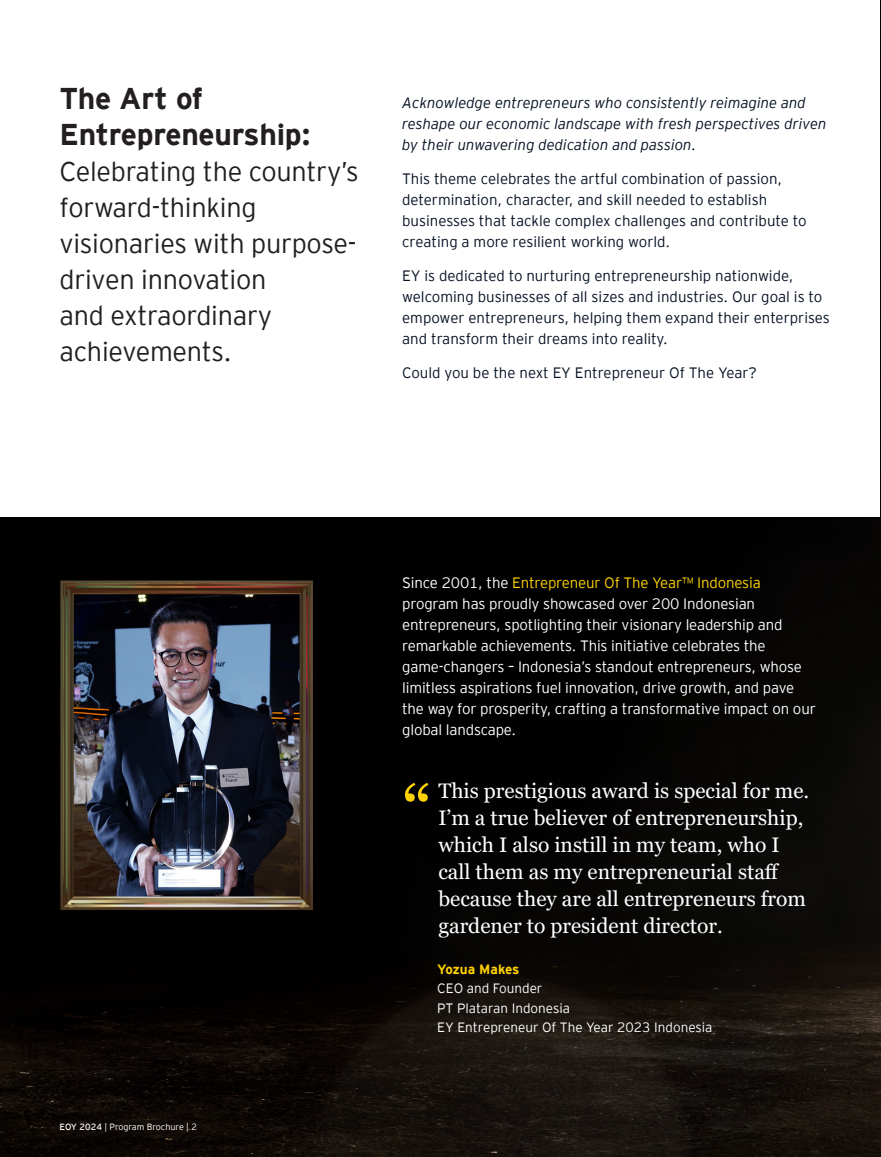
<style>
.page{position:relative;width:881px;height:1157px;background:#fff}
.page>*{position:absolute;margin:0;border:0;box-sizing:border-box;transform-origin:0 0}
.t1{font:72px "Georgia";color:#fed105}
.t2{font:700 30px/36px "EY Interstate";letter-spacing:-.01em;color:#231f20}
.t3{font:300 27px/36px "EY Interstate";letter-spacing:-.01em;color:#231f20}
.t4{font:21px/27px "Georgia Pro";color:#fff}
.t5{font:300 15px/21px "EY Interstate";color:#071224}
.t6{font:300 15px/21px "EY Interstate";letter-spacing:-.01em;color:#fff}
.t7{font:italic 300 15px/21px "EY Interstate";color:#071224}
.t8{font:300 13.5px "EY Interstate";color:#fff}
.t9{font:700 13.5px "EY Interstate";letter-spacing:-.01em;color:#fed105}
.t10{font:300 9px "EY Interstate";color:#fff}
.s1{font-weight:400}
.s2{color:#fed105}
</style>
<div class="page">
<img style="left:0;top:517px;width:880px;height:640px">
<img style="left:45px;top:576px;width:281px;height:382px">
<p class="t2" style="left:60px;top:79px;width:252px">The Art of<br>Entrepreneurship:</p>
<p class="t3" style="left:60px;top:152px;width:301px">Celebrating the country’s forward-thinking visionaries with purpose&shy;driven innovation<br>and extraordinary achievements.</p>
<p class="t7" style="left:402px;top:92px;width:425px">Acknowledge entrepreneurs who consistently reimagine and reshape our economic landscape with fresh perspectives driven by their unwavering dedication and passion.</p>
<p class="t5" style="left:402px;top:167px;width:406px">This theme celebrates the artful combination of passion, determination, character, and skill needed to establish businesses that tackle complex challenges and contribute to creating a more resilient working world.</p>
<p class="t5" style="left:402px;top:264px;width:429px">EY is dedicated to nurturing entrepreneurship nationwide, welcoming businesses of all sizes and industries. Our goal is to empower entrepreneurs, helping them expand their enterprises and transform their dreams into reality.</p>
<p class="t5" style="left:402px;top:361px;width:356px">Could you be the next EY Entrepreneur Of The Year?</p>
<p class="t10" style="left:60px;top:1120px;width:139px"><span class="s1">EOY 2024</span> | Program Brochure | 2</p>
<p class="t6" style="left:402px;top:571px;width:415px">Since 2001, the <span class="s2">Entrepreneur Of The Year™ Indonesia </span>program has proudly showcased over 200 Indonesian entrepreneurs, spotlighting their visionary leadership and remarkable achievements. This initiative celebrates the game-changers – Indonesia’s standout entrepreneurs, whose limitless aspirations fuel innovation, drive growth, and pave the way for prosperity, crafting a transformative impact on our global landscape.</p>
<p class="t1" style="left:402px;top:768px;width:31px">“</p>
<p class="t4" style="left:438px;top:778px;width:372px">This prestigious award is special for me.<br>I’m a true believer of entrepreneurship, which I also instill in my team, who I call them as my entrepreneurial staff because they are all entrepreneurs from gardener to president director.</p>
<p class="t9" style="left:437px;top:959px;width:84px">Yozua Makes</p>
<p class="t8" style="left:437px;top:979px;width:107px">CEO and Founder</p>
<p class="t8" style="left:437px;top:998px;width:134px">PT Plataran Indonesia</p>
<p class="t8" style="left:437px;top:1018px;width:276px">EY Entrepreneur Of The Year 2023 Indonesia</p>
</div>
